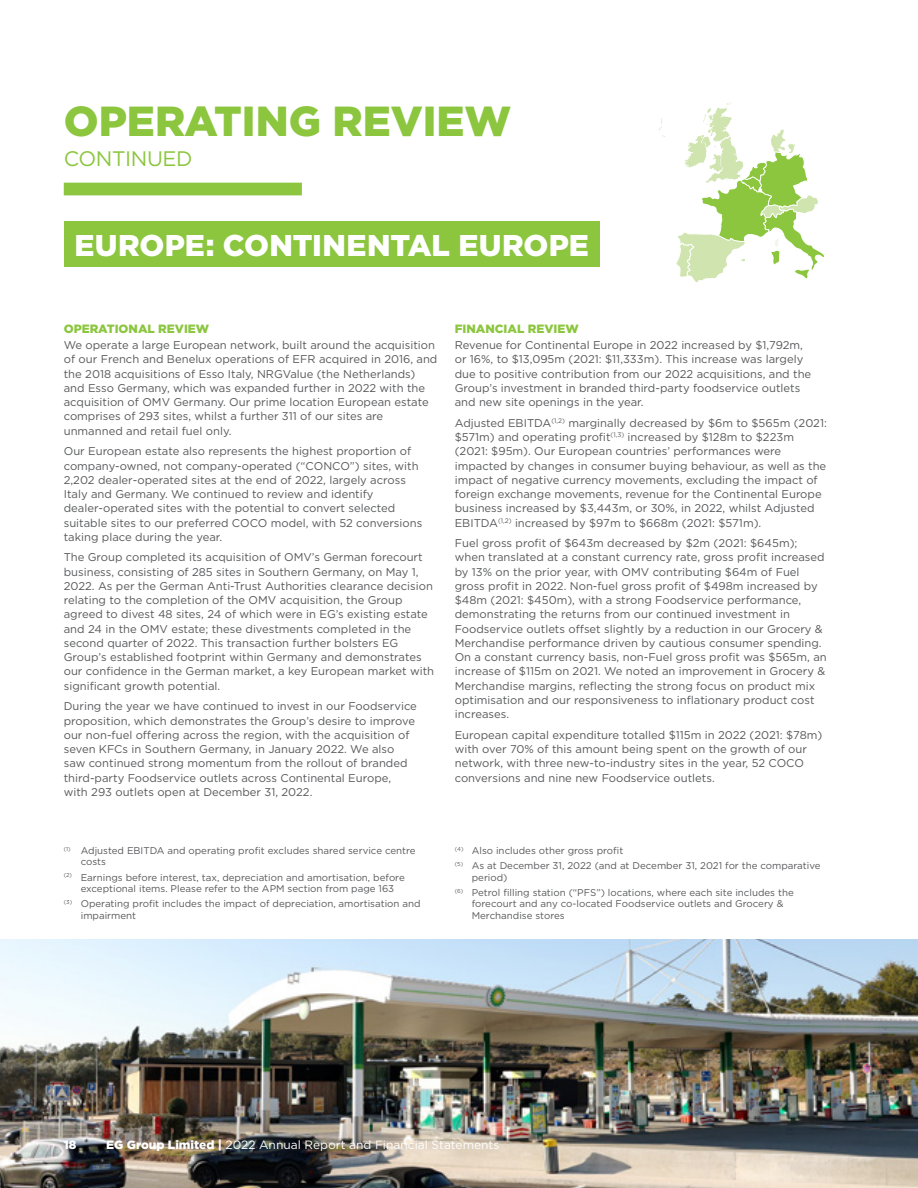
<style>
.page{position:relative;width:918px;height:1188px;background:#fff}
.page>*{position:absolute;margin:0;border:0;box-sizing:border-box;transform-origin:0 0}
.t1{font:900 42px "Gotham";color:#8bc63e}
.t2{font:900 30px "Gotham";letter-spacing:.005em;color:#fff}
.t3{font:21px "Gotham";letter-spacing:-.02em;color:#8bc63e}
.t4{font:12px "Gotham";color:#fff}
.t5{font:900 12px "Gotham";color:#8bc63e}
.t6{font:900 12px "Gotham";color:#fff}
.t7{font:11.25px/14.2px "Gotham";color:#57585a}
.t8{font:9.75px/11.2px "Gotham";color:#57585a}
.s1{font-weight:900}
</style>
<div class="page">
<img style="left:0;top:939px;width:918px;height:249px">
<div style="left:64px;top:183px;width:238px;height:12px;background:#8bc63e"></div>
<div style="left:64px;top:221px;width:536px;height:45px;background:#8bc63e"></div>
<svg style="left:659px;top:118px;width:6px;height:19px"></svg>
<svg style="left:676px;top:102px;width:148px;height:180px"></svg>
<h1 class="t1" style="left:64px;top:92px;width:449px">OPERATING REVIEW</h1>
<h3 class="t3" style="left:64px;top:145px;width:130px">CONTINUED</h3>
<h2 class="t2" style="left:74px;top:224px;width:516px">EUROPE: CONTINENTAL EUROPE</h2>
<p class="t5" style="left:64px;top:320px;width:147px">OPERATIONAL REVIEW</p>
<p class="t7" style="left:64px;top:338px;width:375px">We operate a large European network, built around the acquisition of our French and Benelux operations of EFR acquired in 2016, and the 2018 acquisitions of Esso Italy, NRGValue (the Netherlands) and Esso Germany, which was expanded further in 2022 with the acquisition of OMV Germany. Our prime location European estate comprises of 293 sites, whilst a further 311 of our sites are unmanned and retail fuel only.</p>
<p class="t7" style="left:64px;top:444px;width:360px">Our European estate also represents the highest proportion of company-owned, not company-operated (“CONCO”) sites, with 2,202 dealer-operated sites at the end of 2022, largely across Italy and Germany. We continued to review and identify dealer‑operated sites with the potential to convert selected suitable sites to our preferred COCO model, with 52 conversions taking place during the year.</p>
<p class="t7" style="left:64px;top:550px;width:372px">The Group completed its acquisition of OMV’s German forecourt business, consisting of 285 sites in Southern Germany, on May 1, 2022. As per the German Anti-Trust Authorities clearance decision relating to the completion of the OMV acquisition, the Group agreed to divest 48 sites, 24 of which were in EG’s existing estate and 24 in the OMV estate; these divestments completed in the second quarter of 2022. This transaction further bolsters EG Group’s established footprint within Germany and demonstrates our confidence in the German market, a key European market with significant growth potential.</p>
<p class="t7" style="left:64px;top:699px;width:355px">During the year we have continued to invest in our Foodservice proposition, which demonstrates the Group’s desire to improve our non-fuel offering across the region, with the acquisition of seven KFCs in Southern Germany, in January 2022. We also saw continued strong momentum from the rollout of branded third‑party Foodservice outlets across Continental Europe, with 293 outlets open at December 31, 2022.</p>
<p class="t5" style="left:455px;top:320px;width:126px">FINANCIAL REVIEW</p>
<p class="t7" style="left:455px;top:338px;width:358px">Revenue for Continental Europe in 2022 increased by $1,792m, or 16%, to $13,095m (2021: $11,333m). This increase was largely due to positive contribution from our 2022 acquisitions, and the Group’s investment in branded third-party foodservice outlets and new site openings in the year.</p>
<p class="t7" style="left:455px;top:415px;width:374px">Adjusted EBITDA<sup>(1,2)</sup> marginally decreased by $6m to $565m (2021: $571m) and operating profit<sup>(1,3)</sup> increased by $128m to $223m (2021: $95m). Our European countries’ performances were impacted by changes in consumer buying behaviour, as well as the impact of negative currency movements, excluding the impact of foreign exchange movements, revenue for the Continental Europe business increased by $3,443m, or 30%, in 2022, whilst Adjusted EBITDA<sup>(1,2)</sup> increased by $97m to $668m (2021: $571m).</p>
<p class="t7" style="left:455px;top:536px;width:374px">Fuel gross profit of $643m decreased by $2m (2021: $645m); when translated at a constant currency rate, gross profit increased by 13% on the prior year, with OMV contributing $64m of Fuel gross profit in 2022. Non-fuel gross profit of $498m increased by $48m (2021: $450m), with a strong Foodservice performance, demonstrating the returns from our continued investment in Foodservice outlets offset slightly by a reduction in our Grocery &amp; Merchandise performance driven by cautious consumer spending.<br>On a constant currency basis, non-Fuel gross profit was $565m, an increase of $115m on 2021. We noted an improvement in Grocery &amp; Merchandise margins, reflecting the strong focus on product mix optimisation and our responsiveness to inflationary product cost increases.</p>
<p class="t7" style="left:455px;top:727px;width:369px">European capital expenditure totalled $115m in 2022 (2021: $78m) with over 70% of this amount being spent on the growth of our network, with three new-to-industry sites in the year, 52 COCO conversions and nine new Foodservice outlets.</p>
<p class="t8" style="left:81px;top:845px;width:336px;text-indent:-17px"><sup>(1)</sup> Adjusted EBITDA and operating profit excludes shared service centre costs</p>
<p class="t8" style="left:81px;top:871px;width:326px;text-indent:-17px"><sup>(2)</sup> Earnings before interest, tax, depreciation and amortisation, before exceptional items. Please refer to the APM section from page 163</p>
<p class="t8" style="left:81px;top:898px;width:341px;text-indent:-17px"><sup>(3)</sup> Operating profit includes the impact of depreciation, amortisation and impairment</p>
<p class="t8" style="left:455px;top:843px;width:367px;line-height:15.5px"><sup>(4)</sup> Also includes other gross profit<br><sup>(5)</sup> As at December 31, 2022 (and at December 31, 2021 for the comparative</p>
<p class="t8" style="left:455px;top:869px;width:341px;line-height:15.5px;text-indent:17px">period)<br><sup>(6)</sup> Petrol filling station (“PFS”) locations, where each site includes the</p>
<p class="t8" style="left:472px;top:898px;width:313px">forecourt and any co-located Foodservice outlets and Grocery &amp;<br>Merchandise stores</p>
<p class="t6" style="left:64px;top:1137px;width:14px">18</p>
<p class="t4" style="left:106px;top:1137px;width:395px"><span class="s1">EG Group Limited |</span> 2022 Annual Report and Financial Statements</p>
</div>
